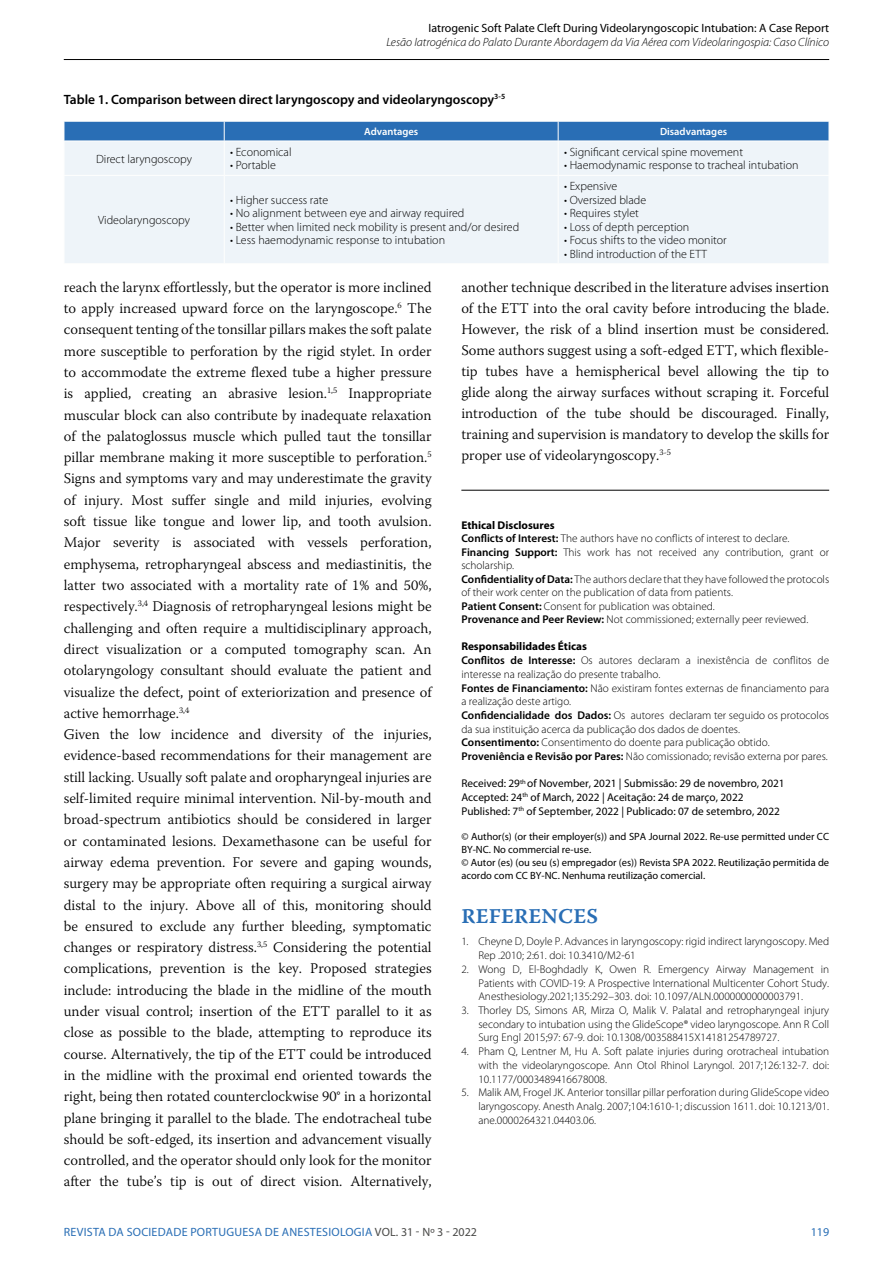
<style>
.page{position:relative;width:893px;height:1263px;background:#fff}
.page>*{position:absolute;margin:0;border:0;box-sizing:border-box;transform-origin:0 0}
.t1{font:21px "Warnock Pro Semibold Capt";letter-spacing:.01em;color:#296eb5}
.t2{font:300 14.7px/21.3px "Warnock Pro";color:#000;text-align:justify}
.t3{font:600 13.5px "Myriad Pro";color:#000}
.t4{font:300 12px "Myriad Pro";color:#000}
.t5{font:italic 300 12px "Myriad Pro";color:#000}
.t6{font:12px "Myriad Pro";color:#000}
.t7{font:12px "Myriad Pro";letter-spacing:.02em;color:#296eb5}
.t8{font:300 11.25px/13.6px "Myriad Pro";color:#000}
.t9{font:11.25px "Myriad Pro";color:#000}
.t10{font:700 11.25px "Myriad Pro";color:#000}
.t11{font:10.5px/12.8px "Myriad Pro";color:#000}
.t12{font:600 10.5px "Myriad Pro";color:#fffffe}
.s1{font-weight:600}
.s2{color:#4a4a48}
</style>
<div class="page">
<hr style="left:64px;top:59px;width:765px;height:1px;background:#000">
<div style="left:65px;top:142px;width:763px;height:121px;background:#eef4f9"></div>
<svg style="left:64px;top:121px;width:765px;height:20px;background:#3777b9"></svg>
<hr style="left:224px;top:141px;width:1px;height:34px;background:#fffffe">
<hr style="left:558px;top:141px;width:1px;height:34px;background:#fffffe">
<hr style="left:64px;top:175px;width:160px;height:1px;background:#fffffe">
<hr style="left:224px;top:175px;width:334px;height:1px;background:#fffffe">
<hr style="left:558px;top:175px;width:271px;height:1px;background:#fffffe">
<hr style="left:224px;top:176px;width:1px;height:88px;background:#fffffe">
<hr style="left:558px;top:176px;width:1px;height:88px;background:#fffffe">
<hr style="left:461px;top:490px;width:368px;height:1px;background:#000">
<p class="t6" style="left:429px;top:21px;width:402px">Iatrogenic Soft Palate Cleft During Videolaryngoscopic Intubation: A Case Report</p>
<p class="t5" style="left:386px;top:35px;width:444px">Lesão Iatrogénica do Palato Durante Abordagem da Via Aérea com Videolaringospia: Caso Clínico</p>
<p class="t3" style="left:64px;top:91px;width:443px">Table 1. Comparison between direct laryngoscopy and videolaryngoscopy<sup>3-5</sup></p>
<p class="t12" style="left:364px;top:125px;width:56px">Advantages</p>
<p class="t12" style="left:660px;top:125px;width:69px">Disadvantages</p>
<p class="t4" style="left:96px;top:151px;width:97px">Direct laryngoscopy</p>
<p class="t4" style="left:564px;top:145px;width:180px">• Significant cervical spine movement</p>
<p class="t4" style="left:564px;top:158px;width:236px">• Haemodynamic response to tracheal intubation</p>
<p class="t4" style="left:230px;top:145px;width:63px">• Economical</p>
<p class="t4" style="left:230px;top:158px;width:47px">• Portable</p>
<p class="t4" style="left:98px;top:213px;width:93px">Videolaryngoscopy</p>
<p class="t4" style="left:230px;top:193px;width:100px">• Higher success rate</p>
<p class="t4" style="left:230px;top:206px;width:236px">• No alignment between eye and airway required</p>
<p class="t4" style="left:230px;top:220px;width:291px">• Better when limited neck mobility is present and/or desired</p>
<p class="t4" style="left:230px;top:233px;width:216px">• Less haemodynamic response to intubation</p>
<p class="t4" style="left:564px;top:179px;width:55px">• Expensive</p>
<p class="t4" style="left:564px;top:193px;width:84px">• Oversized blade</p>
<p class="t4" style="left:564px;top:206px;width:76px">• Requires stylet</p>
<p class="t4" style="left:564px;top:220px;width:127px">• Loss of depth perception</p>
<p class="t4" style="left:564px;top:233px;width:164px">• Focus shifts to the video monitor</p>
<p class="t4" style="left:564px;top:247px;width:145px">• Blind introduction of the ETT</p>
<p class="t2" style="left:64px;top:276px;width:369px">reach the larynx effortlessly, but the operator is more inclined to apply increased upward force on the laryngoscope.<sup>6</sup> The consequent tenting of the tonsillar pillars makes the soft palate more susceptible to perforation by the rigid stylet. In order to accommodate the extreme flexed tube a higher pressure is applied, creating an abrasive lesion.<sup>1,5</sup> Inappropriate muscular block can also contribute by inadequate relaxation of the palatoglossus muscle which pulled taut the tonsillar pillar membrane making it more susceptible to perforation.<sup>5<br></sup>Signs and symptoms vary and may underestimate the gravity of injury. Most suffer single and mild injuries, evolving soft tissue like tongue and lower lip, and tooth avulsion.<br>Major severity is associated with vessels perforation, emphysema, retropharyngeal abscess and mediastinitis, the latter two associated with a mortality rate of 1% and 50%, respectively.<sup>3,4</sup> Diagnosis of retropharyngeal lesions might be challenging and often require a multidisciplinary approach, direct visualization or a computed tomography scan. An otolaryngology consultant should evaluate the patient and visualize the defect, point of exteriorization and presence of active hemorrhage.<sup>3,4</sup></p>
<p class="t2" style="left:64px;top:723px;width:369px">Given the low incidence and diversity of the injuries, evidence-based recommendations for their management are still lacking. Usually soft palate and oropharyngeal injuries are self-limited require minimal intervention. Nil-by-mouth and broad-spectrum antibiotics should be considered in larger or contaminated lesions. Dexamethasone can be useful for airway edema prevention. For severe and gaping wounds, surgery may be appropriate often requiring a surgical airway distal to the injury. Above all of this, monitoring should be ensured to exclude any further bleeding, symptomatic changes or respiratory distress.<sup>3,5</sup> Considering the potential complications, prevention is the key. Proposed strategies include: introducing the blade in the midline of the mouth under visual control; insertion of the ETT parallel to it as close as possible to the blade, attempting to reproduce its course. Alternatively, the tip of the ETT could be introduced in the midline with the proximal end oriented towards the right, being then rotated counterclockwise 90° in a horizontal plane bringing it parallel to the blade. The endotracheal tube should be soft-edged, its insertion and advancement visually controlled, and the operator should only look for the monitor after the tube’s tip is out of direct vision. Alternatively,</p>
<p class="t2" style="left:461px;top:276px;width:369px">another technique described in the literature advises insertion of the ETT into the oral cavity before introducing the blade.<br>However, the risk of a blind insertion must be considered.<br>Some authors suggest using a soft-edged ETT, which flexible&shy;tip tubes have a hemispherical bevel allowing the tip to glide along the airway surfaces without scraping it. Forceful introduction of the tube should be discouraged. Finally, training and supervision is mandatory to develop the skills for proper use of videolaryngoscopy.<sup>3-5</sup></p>
<h1 class="t10" style="left:461px;top:519px;width:95px">Ethical Disclosures</h1>
<h1 class="t8" style="left:461px;top:532px;width:330px"><span class="s1">Conflicts of Interest:</span> The authors have no conflicts of interest to declare.</h1>
<h1 class="t8" style="left:461px;top:545px;width:369px"><span class="s1">Financing Support:</span> This work has not received any contribution, grant or scholarship.</h1>
<h1 class="t8" style="left:461px;top:572px;width:369px"><span class="s1">Confidentiality of Data:</span> The authors declare that they have followed the protocols of their work center on the publication of data from patients.</h1>
<h1 class="t8" style="left:461px;top:599px;width:255px"><span class="s1">Patient Consent:</span> Consent for publication was obtained.</h1>
<h1 class="t8" style="left:461px;top:612px;width:348px"><span class="s1">Provenance and Peer Review:</span> Not commissioned; externally peer reviewed.</h1>
<h1 class="t10" style="left:461px;top:640px;width:127px">Responsabilidades Éticas</h1>
<h1 class="t8" style="left:461px;top:653px;width:369px"><span class="s1">Conflitos de Interesse:</span> Os autores declaram a inexistência de conflitos de interesse na realização do presente trabalho.</h1>
<h1 class="t8" style="left:461px;top:681px;width:369px"><span class="s1">Fontes de Financiamento:</span> Não existiram fontes externas de financiamento para a realização deste artigo.</h1>
<h1 class="t8" style="left:461px;top:708px;width:369px"><span class="s1">Confidencialidade dos Dados:</span> Os autores declaram ter seguido os protocolos da sua instituição acerca da publicação dos dados de doentes.</h1>
<h1 class="t8" style="left:461px;top:736px;width:310px"><span class="s1">Consentimento:</span> Consentimento do doente para publicação obtido.</h1>
<h1 class="t8" style="left:461px;top:749px;width:368px"><span class="s1">Proveniência e Revisão por Pares:</span> Não comissionado; revisão externa por pares.</h1>
<h1 class="t9" style="left:461px;top:777px;width:325px">Received: 29<sup>th</sup> of November, 2021 | Submissão: 29 de novembro, 2021</h1>
<h1 class="t9" style="left:461px;top:791px;width:284px">Accepted: 24<sup>th</sup> of March, 2022 | Aceitação: 24 de março, 2022</h1>
<h1 class="t9" style="left:461px;top:805px;width:320px">Published: 7<sup>th</sup> of September, 2022 | Publicado: 07 de setembro, 2022</h1>
<h1 class="t11" style="left:461px;top:831px;width:369px">© Author(s) (or their employer(s)) and SPA Journal 2022. Re-use permitted under CC<br>BY-NC. No commercial re-use.</h1>
<h1 class="t11" style="left:461px;top:856px;width:369px">© Autor (es) (ou seu (s) empregador (es)) Revista SPA 2022. Reutilização permitida de acordo com CC BY-NC. Nenhuma reutilização comercial.</h1>
<h1 class="t1" style="left:461px;top:903px;width:138px">REFERENCES</h1>
<p class="t8" style="left:478px;top:935px;width:352px;text-indent:-17px">1. Cheyne D, Doyle P. Advances in laryngoscopy: rigid indirect laryngoscopy. Med<br>Rep .2010; 2:61. doi: 10.3410/M2-61</p>
<p class="t8" style="left:478px;top:962px;width:352px;text-align:justify;text-indent:-17px">2. Wong D, El-Boghdadly K, Owen R. Emergency Airway Management in Patients with COVID-19: A Prospective International Multicenter Cohort Study.<br>Anesthesiology.2021;135:292–303. doi: 10.1097/ALN.0000000000003791.</p>
<p class="t8" style="left:478px;top:1003px;width:352px;text-align:justify;text-indent:-17px">3. Thorley DS, Simons AR, Mirza O, Malik V. Palatal and retropharyngeal injury secondary to intubation using the GlideScope® video laryngoscope. Ann R Coll Surg Engl 2015;97: 67-9. doi: 10.1308/003588415X14181254789727.</p>
<p class="t8" style="left:478px;top:1044px;width:352px;text-align:justify;text-indent:-17px">4. Pham Q, Lentner M, Hu A. Soft palate injuries during orotracheal intubation with the videolaryngoscope. Ann Otol Rhinol Laryngol. 2017;126:132-7. doi:<br>10.1177/0003489416678008.</p>
<p class="t8" style="left:478px;top:1085px;width:352px;text-align:justify;text-indent:-17px">5. Malik AM, Frogel JK. Anterior tonsillar pillar perforation during GlideScope video laryngoscopy. Anesth Analg. 2007;104:1610-1; discussion 1611. doi: 10.1213/01. ane.0000264321.04403.06.</p>
<p class="t7" style="left:64px;top:1225px;width:415px">REVISTA DA SOCIEDADE PORTUGUESA DE ANESTESIOLOGIA <span class="s2">VOL. 31 - Nº 3 - 2022</span></p>
<p class="t7" style="left:811px;top:1225px;width:20px">119</p>
</div>
